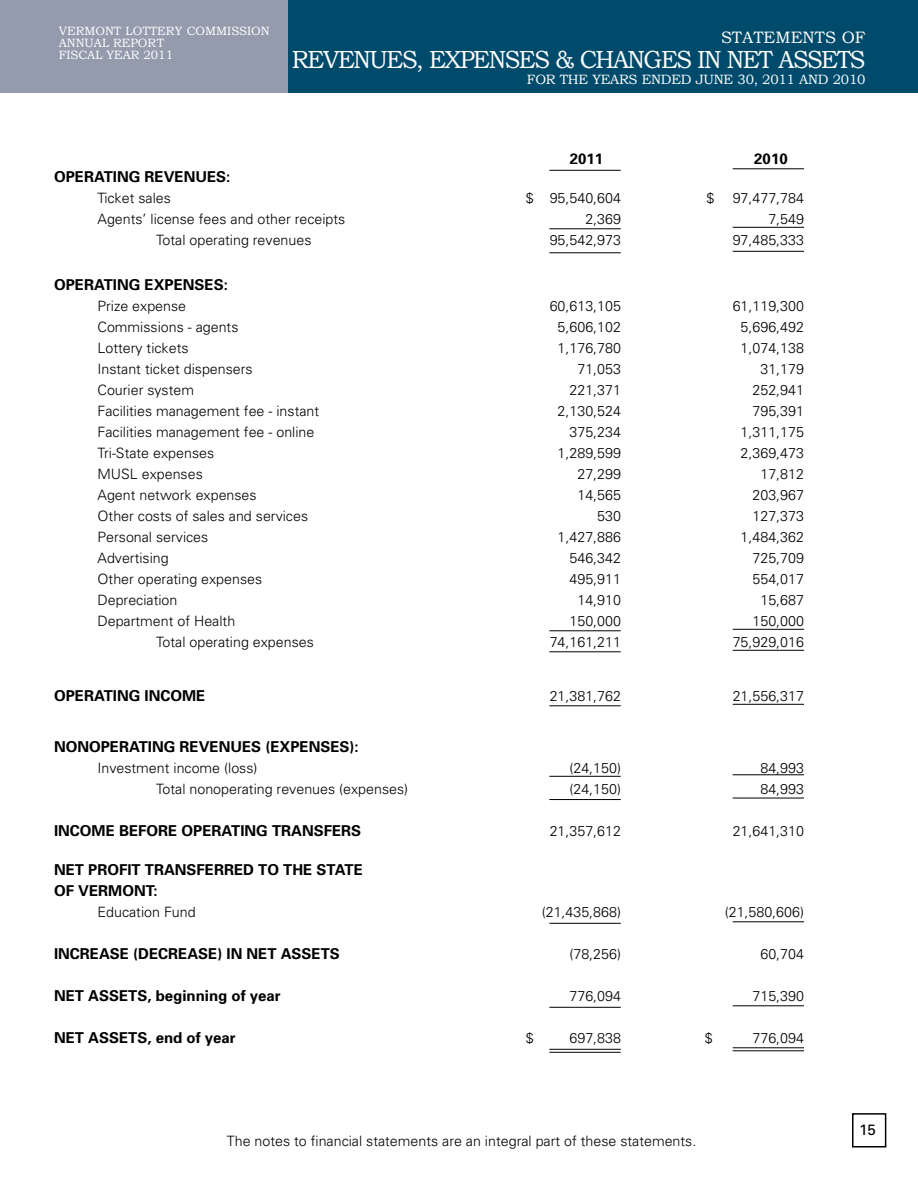
<style>
.page{position:relative;width:918px;height:1188px;background:#fff}
.page>*{position:absolute;margin:0;border:0;box-sizing:border-box;transform-origin:0 0}
.t1{font:24.75px "Bookman Old Style";letter-spacing:-.06em;color:#fff;scale:.95 1}
.t2{font:16.5px "Bookman Old Style";color:#fff}
.t3{font:700 15px/21px "Univers";color:#000}
.t4{font:15px "Univers";color:#000}
.t5{font:300 14.25px "Univers";color:#000}
.t6{font:13.5px "Bookman Old Style";letter-spacing:-.02em;color:#fff}
.t7{font:12px/12px "Bookman Old Style";color:#fff}
</style>
<div class="page">
<div style="left:285px;top:0;width:633px;height:93px;background:#004b6b"></div>
<div style="left:0;top:0;width:288px;height:93px;background:#949bad"></div>
<div style="left:852px;top:1113px;width:34px;height:35px;border:2px solid #000"></div>
<hr style="left:549px;top:1049px;width:72px;height:1px;background:#000">
<hr style="left:549px;top:1052px;width:72px;height:1px;background:#000">
<hr style="left:733px;top:1047px;width:71px;height:1px;background:#000">
<hr style="left:733px;top:1050px;width:71px;height:1px;background:#000">
<hr style="left:549px;top:170px;width:72px;height:1px;background:#000">
<hr style="left:733px;top:168px;width:71px;height:1px;background:#000">
<hr style="left:549px;top:228px;width:72px;height:1px;background:#000">
<hr style="left:733px;top:227px;width:71px;height:1px;background:#000">
<hr style="left:549px;top:252px;width:72px;height:1px;background:#000">
<hr style="left:733px;top:251px;width:71px;height:1px;background:#000">
<hr style="left:549px;top:705px;width:72px;height:1px;background:#000">
<hr style="left:733px;top:704px;width:71px;height:1px;background:#000">
<hr style="left:549px;top:651px;width:72px;height:1px;background:#000">
<hr style="left:733px;top:650px;width:71px;height:1px;background:#000">
<hr style="left:549px;top:630px;width:72px;height:1px;background:#000">
<hr style="left:733px;top:629px;width:71px;height:1px;background:#000">
<hr style="left:549px;top:923px;width:72px;height:1px;background:#000">
<hr style="left:733px;top:921px;width:71px;height:1px;background:#000">
<hr style="left:549px;top:1007px;width:72px;height:1px;background:#000">
<hr style="left:733px;top:1005px;width:71px;height:1px;background:#000">
<hr style="left:549px;top:776px;width:72px;height:1px;background:#000">
<hr style="left:733px;top:774px;width:71px;height:1px;background:#000">
<hr style="left:549px;top:799px;width:72px;height:1px;background:#000">
<hr style="left:733px;top:798px;width:71px;height:1px;background:#000">
<p class="t7" style="left:59px;top:25px;width:213px">VERMONT LOTTERY COMMISSION<br>ANNUAL REPORT<br>FISCAL YEAR 2011</p>
<p class="t2" style="left:721px;top:28px;width:146px">STATEMENTS OF</p>
<h1 class="t1" style="left:292px;top:45px;width:605px">REVENUES, EXPENSES &amp; CHANGES IN NET ASSETS</h1>
<p class="t6" style="left:527px;top:72px;width:11px">FOR</p>
<p class="t6" style="left:560px;top:72px;width:11px">THE</p>
<p class="t6" style="left:592px;top:72px;width:10px">YEARS</p>
<p class="t6" style="left:642px;top:72px;width:11px">ENDED</p>
<p class="t6" style="left:696px;top:72px;width:11px">JUNE</p>
<p class="t6" style="left:738px;top:72px;width:73px">30, 2011 AND</p>
<p class="t6" style="left:833px;top:72px;width:34px">2010</p>
<p class="t3" style="left:570px;top:148px;width:35px">2011</p>
<p class="t3" style="left:754px;top:148px;width:35px">2010</p>
<p class="t3" style="left:54px;top:166px;width:178px">OPERATING REVENUES:</p>
<p class="t5" style="left:98px;top:190px;width:75px">Ticket sales</p>
<p class="t5" style="left:526px;top:190px;width:97px">$ 95,540,604</p>
<p class="t5" style="left:706px;top:190px;width:9px">$</p>
<p class="t5" style="left:733px;top:190px;width:73px">97,477,784</p>
<p class="t5" style="left:98px;top:211px;width:249px">Agents’ license fees and other receipts</p>
<p class="t5" style="left:585px;top:211px;width:37px">2,369</p>
<p class="t5" style="left:768px;top:211px;width:37px">7,549</p>
<p class="t5" style="left:156px;top:232px;width:157px">Total operating revenues</p>
<p class="t5" style="left:550px;top:232px;width:73px">95,542,973</p>
<p class="t5" style="left:733px;top:232px;width:73px">97,485,333</p>
<p class="t3" style="left:54px;top:274px;width:175px">OPERATING EXPENSES:</p>
<p class="t5" style="left:98px;top:298px;width:90px">Prize expense</p>
<p class="t5" style="left:550px;top:298px;width:73px">60,613,105</p>
<p class="t5" style="left:733px;top:298px;width:73px">61,119,300</p>
<p class="t5" style="left:98px;top:319px;width:142px">Commissions - agents</p>
<p class="t5" style="left:558px;top:319px;width:65px">5,606,102</p>
<p class="t5" style="left:741px;top:319px;width:65px">5,696,492</p>
<p class="t5" style="left:98px;top:340px;width:93px">Lottery tickets</p>
<p class="t5" style="left:558px;top:340px;width:65px">1,176,780</p>
<p class="t5" style="left:741px;top:340px;width:65px">1,074,138</p>
<p class="t5" style="left:98px;top:361px;width:157px">Instant ticket dispensers</p>
<p class="t5" style="left:577px;top:361px;width:45px">71,053</p>
<p class="t5" style="left:760px;top:361px;width:45px">31,179</p>
<p class="t5" style="left:98px;top:382px;width:98px">Courier system</p>
<p class="t5" style="left:570px;top:382px;width:53px">221,371</p>
<p class="t5" style="left:753px;top:382px;width:53px">252,941</p>
<p class="t5" style="left:98px;top:403px;width:223px">Facilities management fee - instant</p>
<p class="t5" style="left:558px;top:403px;width:65px">2,130,524</p>
<p class="t5" style="left:753px;top:403px;width:53px">795,391</p>
<p class="t5" style="left:98px;top:424px;width:218px">Facilities management fee - online</p>
<p class="t5" style="left:570px;top:424px;width:53px">375,234</p>
<p class="t5" style="left:741px;top:424px;width:65px">1,311,175</p>
<p class="t5" style="left:98px;top:445px;width:118px">Tri-State expenses</p>
<p class="t5" style="left:558px;top:445px;width:65px">1,289,599</p>
<p class="t5" style="left:741px;top:445px;width:65px">2,369,473</p>
<p class="t5" style="left:98px;top:466px;width:107px">MUSL expenses</p>
<p class="t5" style="left:577px;top:466px;width:45px">27,299</p>
<p class="t5" style="left:760px;top:466px;width:45px">17,812</p>
<p class="t5" style="left:98px;top:487px;width:161px">Agent network expenses</p>
<p class="t5" style="left:577px;top:487px;width:45px">14,565</p>
<p class="t5" style="left:753px;top:487px;width:53px">203,967</p>
<p class="t5" style="left:98px;top:508px;width:212px">Other costs of sales and services</p>
<p class="t5" style="left:597px;top:508px;width:25px">530</p>
<p class="t5" style="left:753px;top:508px;width:53px">127,373</p>
<p class="t5" style="left:98px;top:529px;width:112px">Personal services</p>
<p class="t5" style="left:558px;top:529px;width:65px">1,427,886</p>
<p class="t5" style="left:741px;top:529px;width:65px">1,484,362</p>
<p class="t5" style="left:98px;top:550px;width:73px">Advertising</p>
<p class="t5" style="left:570px;top:550px;width:53px">546,342</p>
<p class="t5" style="left:753px;top:550px;width:53px">725,709</p>
<p class="t5" style="left:98px;top:571px;width:166px">Other operating expenses</p>
<p class="t5" style="left:570px;top:571px;width:53px">495,911</p>
<p class="t5" style="left:753px;top:571px;width:53px">554,017</p>
<p class="t5" style="left:98px;top:592px;width:81px">Depreciation</p>
<p class="t5" style="left:577px;top:592px;width:45px">14,910</p>
<p class="t5" style="left:760px;top:592px;width:45px">15,687</p>
<p class="t5" style="left:98px;top:613px;width:139px">Department of Health</p>
<p class="t5" style="left:570px;top:613px;width:53px">150,000</p>
<p class="t5" style="left:753px;top:613px;width:53px">150,000</p>
<p class="t5" style="left:156px;top:634px;width:159px">Total operating expenses</p>
<p class="t5" style="left:550px;top:634px;width:73px">74,161,211</p>
<p class="t5" style="left:733px;top:634px;width:73px">75,929,016</p>
<p class="t3" style="left:54px;top:685px;width:153px">OPERATING INCOME</p>
<p class="t5" style="left:550px;top:688px;width:73px">21,381,762</p>
<p class="t5" style="left:733px;top:688px;width:73px">21,556,317</p>
<p class="t3" style="left:54px;top:736px;width:306px">NONOPERATING REVENUES (EXPENSES):</p>
<p class="t5" style="left:98px;top:760px;width:161px">Investment income (loss)</p>
<p class="t5" style="left:570px;top:760px;width:53px">(24,150)</p>
<p class="t5" style="left:760px;top:760px;width:45px">84,993</p>
<p class="t5" style="left:156px;top:781px;width:254px">Total nonoperating revenues (expenses)</p>
<p class="t5" style="left:570px;top:781px;width:53px">(24,150)</p>
<p class="t5" style="left:760px;top:781px;width:45px">84,993</p>
<p class="t3" style="left:54px;top:820px;width:309px">INCOME BEFORE OPERATING TRANSFERS</p>
<p class="t5" style="left:550px;top:823px;width:73px">21,357,612</p>
<p class="t5" style="left:733px;top:823px;width:73px">21,641,310</p>
<p class="t3" style="left:54px;top:859px;width:310px">NET PROFIT TRANSFERRED TO THE STATE<br>OF VERMONT:</p>
<p class="t5" style="left:98px;top:904px;width:100px">Education Fund</p>
<p class="t5" style="left:542px;top:904px;width:81px">(21,435,868)</p>
<p class="t5" style="left:725px;top:904px;width:81px">(21,580,606)</p>
<p class="t3" style="left:54px;top:943px;width:287px">INCREASE (DECREASE) IN NET ASSETS</p>
<p class="t5" style="left:570px;top:946px;width:53px">(78,256)</p>
<p class="t5" style="left:760px;top:946px;width:45px">60,704</p>
<p class="t3" style="left:54px;top:985px;width:228px">NET ASSETS, beginning of year</p>
<p class="t5" style="left:569px;top:988px;width:53px">776,094</p>
<p class="t5" style="left:752px;top:988px;width:53px">715,390</p>
<p class="t3" style="left:54px;top:1027px;width:183px">NET ASSETS, end of year</p>
<p class="t5" style="left:526px;top:1030px;width:9px">$</p>
<p class="t5" style="left:570px;top:1030px;width:53px">697,838</p>
<p class="t5" style="left:705px;top:1030px;width:9px">$</p>
<p class="t5" style="left:752px;top:1030px;width:53px">776,094</p>
<p class="t5" style="left:227px;top:1133px;width:471px">The notes to financial statements are an integral part of these statements.</p>
<p class="t4" style="left:859px;top:1120px;width:18px">15</p>
</div>
